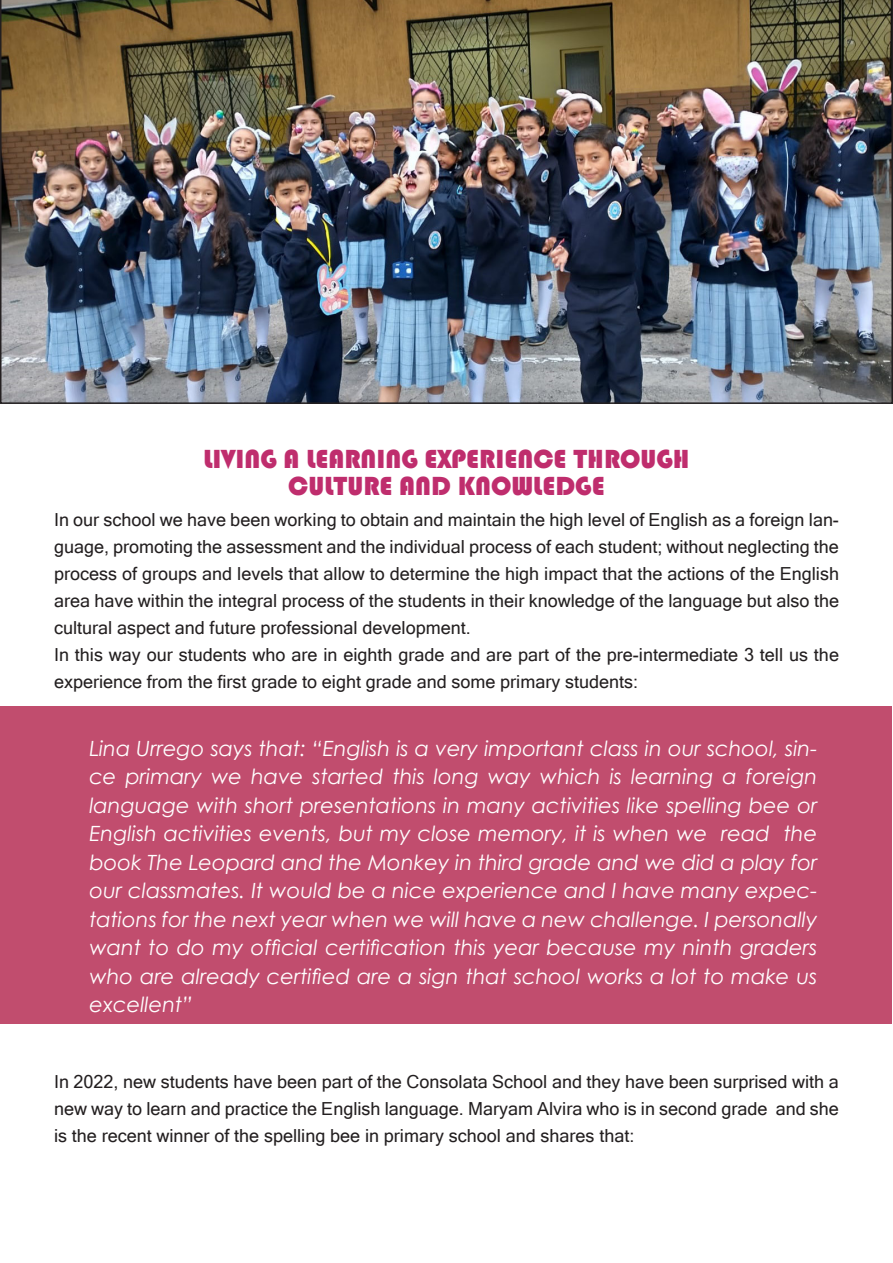
<style>
.page{position:relative;width:893px;height:1263px;background:#fff}
.page>*{position:absolute;margin:0;border:0;box-sizing:border-box;transform-origin:0 0}
.t1{font:27px "Bauhaus 93";color:#bf2d6d}
.t2{font:italic 21px/28.5px "Century Gothic";color:#fff;text-align:justify}
.t3{font:18px/27px "Microsoft Sans Serif";color:#231f20;text-align:justify}
</style>
<div class="page">
<img style="left:0;top:0;width:893px;height:404px">
<div style="left:1px;top:707px;width:891px;height:317px;background:#c14d6e"></div>
<p class="t1" style="left:203px;top:444px;width:488px">LIVING A LEARNING EXPERIENCE THROUGH</p>
<p class="t1" style="left:288px;top:471px;width:318px">CULTURE AND KNOWLEDGE</p>
<p class="t3" style="left:54px;top:506px;width:786px">In our school we have been working to obtain and maintain the high level of English as a foreign lan&shy;guage, promoting the assessment and the individual process of each student; without neglecting the process of groups and levels that allow to determine the high impact that the actions of the English area have within the integral process of the students in their knowledge of the language but also the cultural aspect and future professional development.</p>
<p class="t3" style="left:54px;top:641px;width:786px">In this way our students who are in eighth grade and are part of the pre-intermediate 3 tell us the experience from the first grade to eight grade and some primary students:</p>
<p class="t2" style="left:89px;top:734px;width:729px">Lina Urrego says that: “English is a very important class in our school, sin&shy;ce primary we have started this long way which is learning a foreign language with short presentations in many activities like spelling bee or English activities events, but my close memory, it is when we read the book The Leopard and the Monkey in third grade and we did a play for our classmates. It would be a nice experience and I have many expec&shy;tations for the next year when we will have a new challenge. I personally want to do my official certification this year because my ninth graders who are already certified are a sign that school works a lot to make us excellent”</p>
<p class="t3" style="left:54px;top:1067px;width:786px">In 2022, new students have been part of the Consolata School and they have been surprised with a new way to learn and practice the English language. Maryam Alvira who is in second grade and she is the recent winner of the spelling bee in primary school and shares that:</p>
</div>
